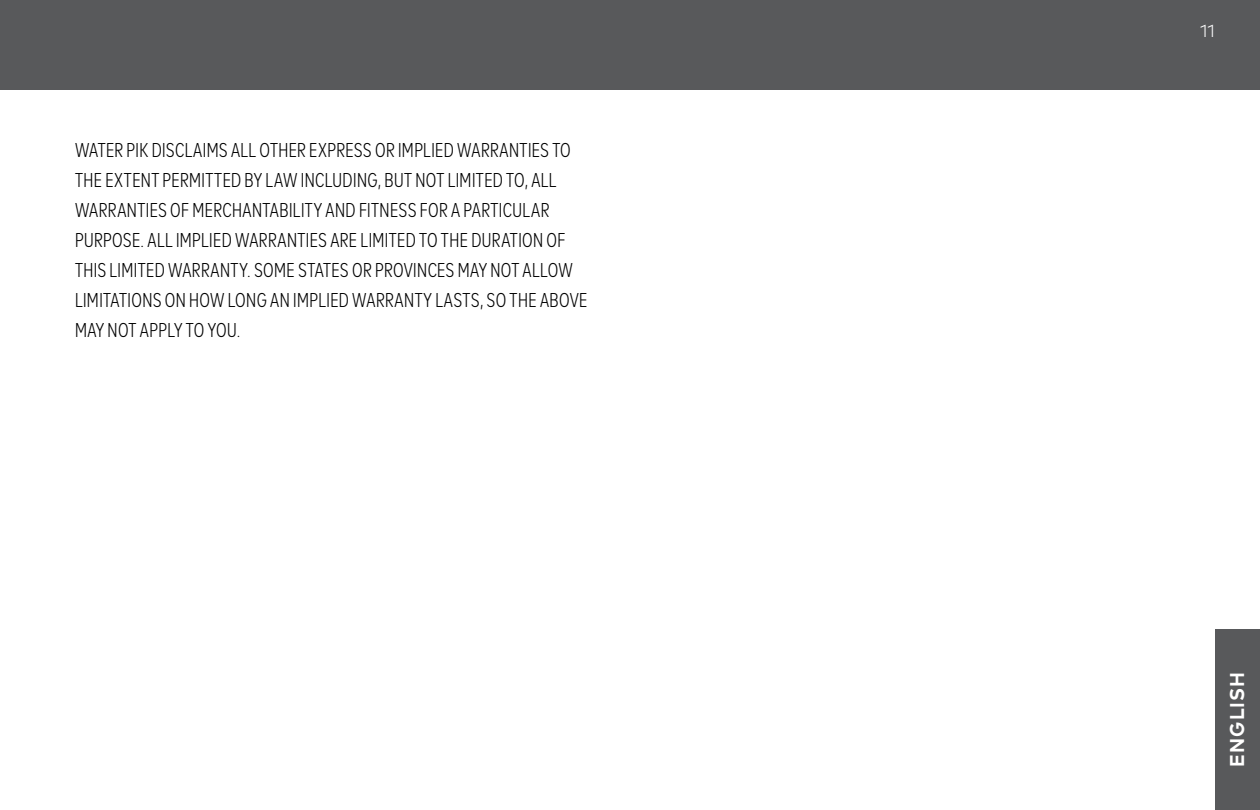
<style>
.page{position:relative;width:1260px;height:810px;background:#fff}
.page>*{position:absolute;margin:0;border:0;box-sizing:border-box;transform-origin:0 0}
.t1{font:300 condensed 20px/30px "Mark Pro";letter-spacing:.02em;color:#000}
.t2{font:700 20px "Mark Pro";letter-spacing:.065em;color:#fff;scale:.96 1}
.t3{font:300 17.5px "Mark Pro";color:#fff}
</style>
<div class="page">
<div style="left:1215px;top:630px;width:45px;height:180px;background:#58595b"></div>
<div style="left:0;top:0;width:1260px;height:90px;background:#58595b"></div>
<p class="t1" style="left:75px;top:134px;width:514px">WATER PIK DISCLAIMS ALL OTHER EXPRESS OR IMPLIED WARRANTIES TO THE EXTENT PERMITTED BY LAW INCLUDING, BUT NOT LIMITED TO, ALL WARRANTIES OF MERCHANTABILITY AND FITNESS FOR A PARTICULAR PURPOSE. ALL IMPLIED WARRANTIES ARE LIMITED TO THE DURATION OF THIS LIMITED WARRANTY. SOME STATES OR PROVINCES MAY NOT ALLOW LIMITATIONS ON HOW LONG AN IMPLIED WARRANTY LASTS, SO THE ABOVE MAY NOT APPLY TO YOU.</p>
<p class="t3" style="left:1200px;top:17px;width:16px">11</p>
<p class="t2" style="left:1222px;top:767px;width:101px;rotate:-90deg">ENGLISH</p>
</div>
